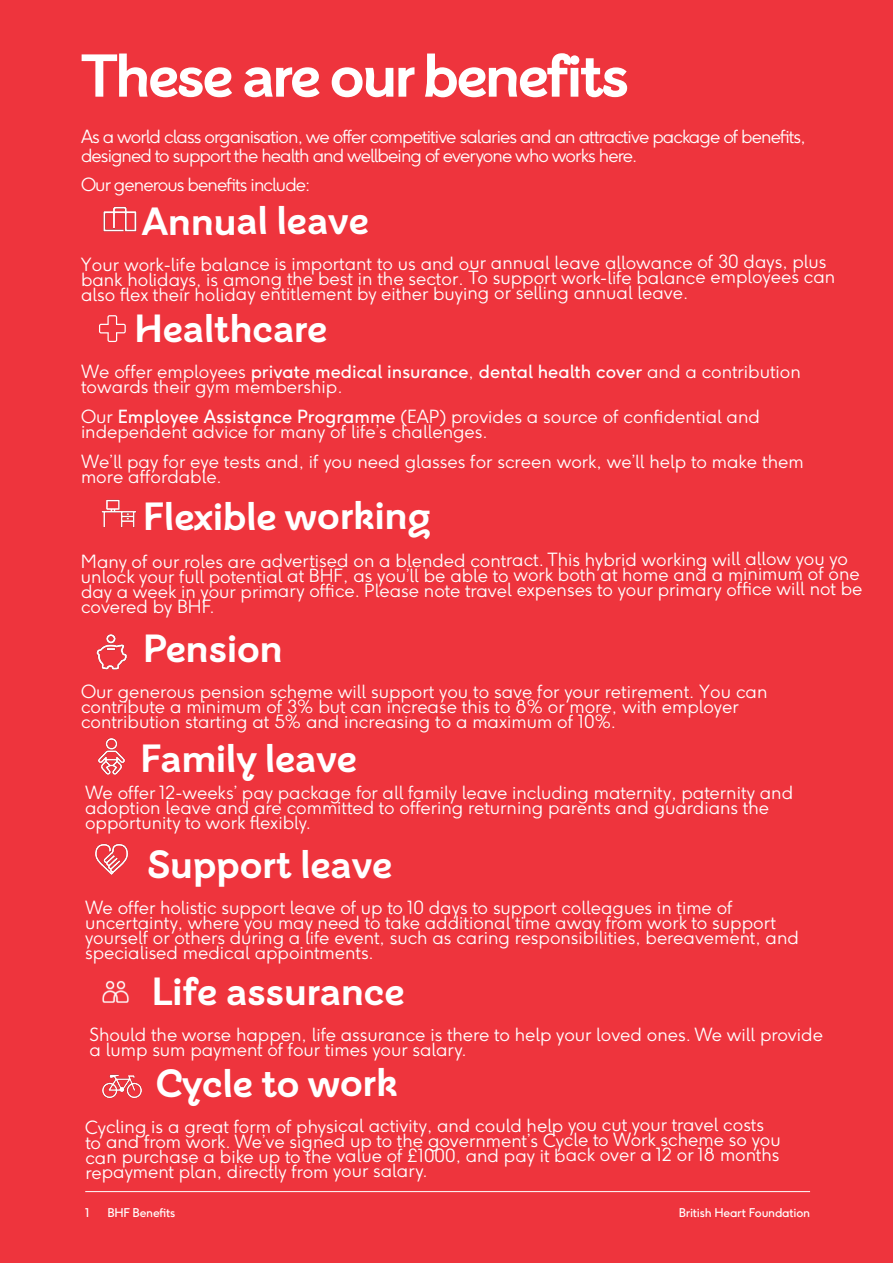
<style>
.page{position:relative;width:893px;height:1263px;background:#ee343d}
.page>*{position:absolute;margin:0;border:0;box-sizing:border-box;transform-origin:0 0}
.t1{font:700 60px "BHF Beats";letter-spacing:-.04em;color:#fff}
.t2{font:700 39px "BHF Beats";letter-spacing:-.005em;color:#fff}
.t3{font:300 18px/15px "F37 Ginger";letter-spacing:-.005em;color:#fff}
.t4{font:300 18px/19.5px "F37 Ginger";letter-spacing:-.05em;color:#fff}
.t5{font:12px "F37 Ginger";letter-spacing:-.02em;color:#fff}
.s1{font-weight:400}
</style>
<div class="page">
<hr style="left:85px;top:1191px;width:725px;height:1px;background:#fff">
<img style="left:103px;top:206px;width:34px;height:26px">
<svg style="left:99px;top:315px;width:27px;height:27px"></svg>
<img style="left:96px;top:634px;width:31px;height:36px">
<img style="left:98px;top:738px;width:28px;height:37px">
<img style="left:101px;top:499px;width:36px;height:29px">
<img style="left:102px;top:980px;width:27px;height:23px">
<img style="left:102px;top:1074px;width:40px;height:25px">
<img style="left:94px;top:843px;width:35px;height:32px">
<p class="t1" style="left:81px;top:40px;width:550px">These are our benefits</p>
<p class="t4" style="left:81px;top:127px;width:726px">As a world class organisation, we offer competitive salaries and an attractive package of benefits, designed to support the health and wellbeing of everyone who works here.</p>
<p class="t4" style="left:81px;top:175px;width:231px">Our generous benefits include:</p>
<p class="t2" style="left:142px;top:197px;width:229px">Annual leave</p>
<p class="t3" style="left:81px;top:256px;width:756px">Your work-life balance is important to us and our annual leave allowance of 30 days, plus bank holidays, is among the best in the sector. To support work-life balance employees can also flex their holiday entitlement by either buying or selling annual leave.</p>
<p class="t2" style="left:134px;top:305px;width:195px">Healthcare</p>
<p class="t3" style="left:81px;top:364px;width:721px">We offer employees <span class="s1">private medical insurance</span>, <span class="s1">dental health cover</span> and a contribution towards their gym membership.</p>
<p class="t3" style="left:81px;top:409px;width:680px">Our <span class="s1">Employee Assistance Programme</span> (EAP) provides a source of confidential and independent advice for many of life’s challenges.</p>
<p class="t3" style="left:81px;top:454px;width:724px">We’ll pay for eye tests and, if you need glasses for screen work, we’ll help to make them more affordable.</p>
<p class="t2" style="left:143px;top:493px;width:290px">Flexible working</p>
<p class="t3" style="left:81px;top:553px;width:783px">Many of our roles are advertised on a blended contract. This hybrid working will allow you yo unlock your full potential at BHF, as you’ll be able to work both at home and a minimum of one day a week in your primary office. Please note travel expenses to your primary office will not be</p>
<p class="t3" style="left:81px;top:599px;width:135px">covered by BHF.</p>
<p class="t2" style="left:143px;top:625px;width:141px">Pension</p>
<p class="t3" style="left:81px;top:684px;width:688px">Our generous pension scheme will support you to save for your retirement. You can</p>
<p class="t3" style="left:81px;top:699px;width:659px">contribute a minimum of 3% but can increase this to 8% or more, with employer</p>
<p class="t3" style="left:81px;top:714px;width:537px">contribution starting at 5% and increasing to a maximum of 10%.</p>
<p class="t2" style="left:140px;top:735px;width:218px">Family leave</p>
<p class="t3" style="left:85px;top:785px;width:710px">We offer 12-weeks’ pay package for all family leave including maternity, paternity and adoption leave and are committed to offering returning parents and guardians the opportunity to work flexibly.</p>
<p class="t2" style="left:147px;top:841px;width:247px">Support leave</p>
<p class="t3" style="left:85px;top:900px;width:715px">We offer holistic support leave of up to 10 days to support colleagues in time of uncertainty, where you may need to take additional time away from work to support yourself or others during a life event, such as caring responsibilities, bereavement, and specialised medical appointments.</p>
<p class="t2" style="left:151px;top:968px;width:254px">Life assurance</p>
<p class="t3" style="left:90px;top:1027px;width:735px">Should the worse happen, life assurance is there to help your loved ones. We will provide a lump sum payment of four times your salary.</p>
<p class="t2" style="left:156px;top:1060px;width:244px">Cycle to work</p>
<p class="t3" style="left:85px;top:1118px;width:697px">Cycling is a great form of physical activity, and could help you cut your travel costs to and from work. We’ve signed up to the government’s Cycle to Work scheme so you can purchase a bike up to the value of £1000, and pay it back over a 12 or 18 months repayment plan, directly from your salary.</p>
<p class="t5" style="left:85px;top:1205px;width:6px">1</p>
<p class="t5" style="left:108px;top:1205px;width:69px">BHF Benefits</p>
<p class="t5" style="left:679px;top:1205px;width:133px">British Heart Foundation</p>
</div>
